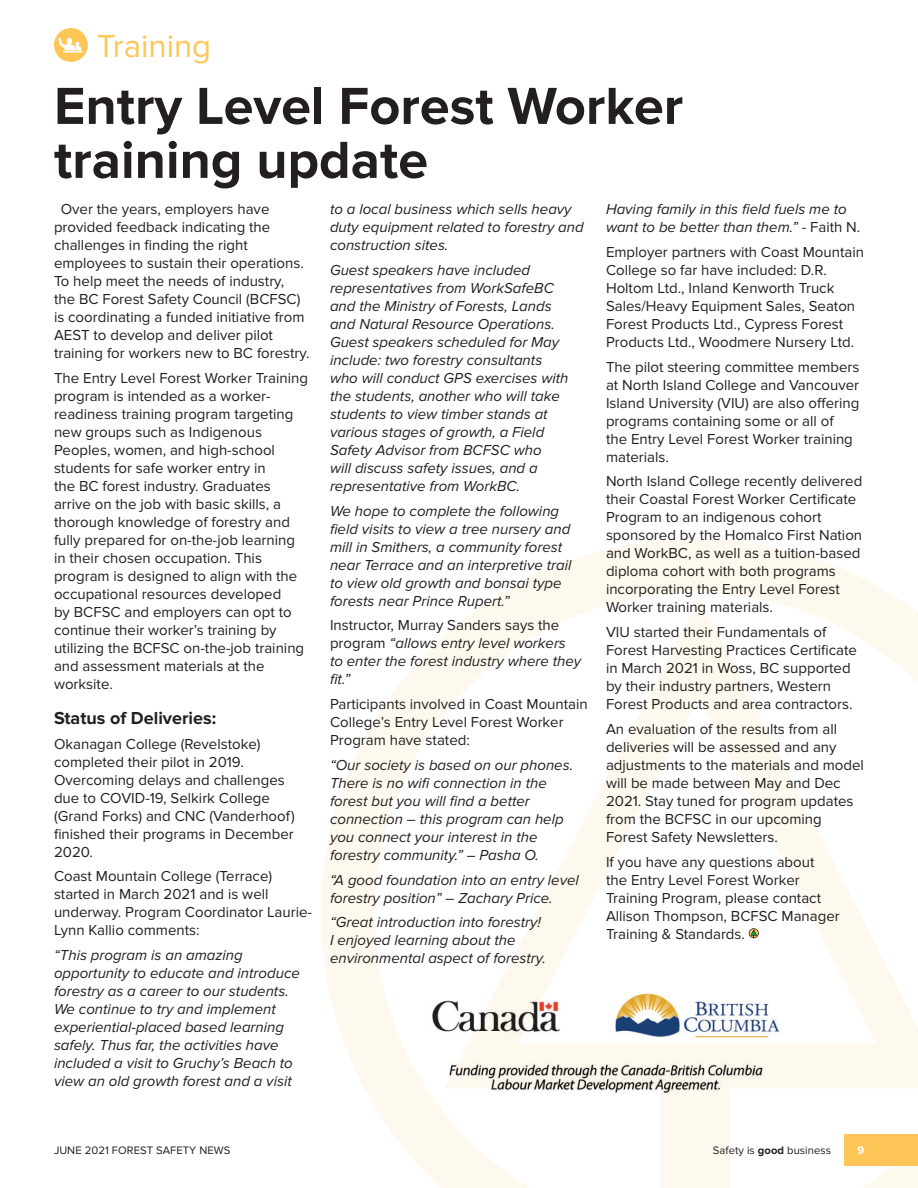
<style>
.page{position:relative;width:918px;height:1188px;background:#fff}
.page>*{position:absolute;margin:0;border:0;box-sizing:border-box;transform-origin:0 0}
.t1{font:700 54px/54px "Proxima Nova";color:#231f20}
.t2{font:33px "Proxima Nova";color:#fec657}
.t3{font:700 18px "Proxima Nova";color:#231f20}
.t4{font:15px/18px "Proxima Nova";color:#231f20}
.t5{font:italic 15px/18px "Proxima Nova";color:#231f20}
.t6{font:11.25px "Proxima Nova";letter-spacing:.005em;color:#231f20}
.t7{font:700 11.25px "Proxima Nova";color:#fff}
.s1{font-style:normal}
.s2{font-weight:700}
</style>
<div class="page">
<svg style="left:321px;top:539px;width:597px;height:649px"></svg>
<svg style="left:54px;top:28px;width:34px;height:34px"></svg>
<svg style="left:749px;top:928px;width:10px;height:10px"></svg>
<img style="left:406px;top:966px;width:400px;height:130px">
<div style="left:845px;top:1134px;width:73px;height:32px;background:#fec657"></div>
<h2 class="t2" style="left:97px;top:27px;width:116px">Training</h2>
<h1 class="t1" style="left:54px;top:80px;width:631px">Entry Level Forest Worker training update</h1>
<p class="t4" style="left:54px;top:200px;width:257px;text-indent:7px">Over the years, employers have provided feedback indicating the challenges in finding the right employees to sustain their operations.<br>To help meet the needs of industry,<br>the BC Forest Safety Council (BCFSC) is coordinating a funded initiative from AEST to develop and deliver pilot training for workers new to BC forestry.</p>
<p class="t4" style="left:54px;top:369px;width:255px">The Entry Level Forest Worker Training program is intended as a worker&shy;readiness training program targeting new groups such as Indigenous Peoples, women, and high-school students for safe worker entry in<br>the BC forest industry. Graduates arrive on the job with basic skills, a thorough knowledge of forestry and fully prepared for on-the-job learning in their chosen occupation. This program is designed to align with the occupational resources developed<br>by BCFSC and employers can opt to continue their worker’s training by utilizing the BCFSC on-the-job training and assessment materials at the worksite.</p>
<p class="t3" style="left:54px;top:708px;width:164px">Status of Deliveries:</p>
<p class="t4" style="left:54px;top:735px;width:242px">Okanagan College (Revelstoke) completed their pilot in 2019.<br>Overcoming delays and challenges due to COVID-19, Selkirk College (Grand Forks) and CNC (Vanderhoof) finished their programs in December<br>2020.</p>
<p class="t4" style="left:54px;top:868px;width:260px">Coast Mountain College (Terrace) started in March 2021 and is well underway. Program Coordinator Laurie-<br>Lynn Kallio comments:</p>
<p class="t5" style="left:54px;top:946px;width:247px">“This program is an amazing opportunity to educate and introduce forestry as a career to our students.<br>We continue to try and implement experiential-placed based learning safely. Thus far, the activities have included a visit to Gruchy’s Beach to view an old growth forest and a visit</p>
<p class="t5" style="left:606px;top:200px;width:256px">Having family in this field fuels me to want to be better than them.” <span class="s1">- Faith N.</span></p>
<p class="t4" style="left:606px;top:243px;width:259px">Employer partners with Coast Mountain College so far have included: D.R.<br>Holtom Ltd., Inland Kenworth Truck Sales/Heavy Equipment Sales, Seaton Forest Products Ltd., Cypress Forest Products Ltd., Woodmere Nursery Ltd.</p>
<p class="t4" style="left:606px;top:358px;width:255px">The pilot steering committee members at North Island College and Vancouver Island University (VIU) are also offering programs containing some or all of<br>the Entry Level Forest Worker training materials.</p>
<p class="t4" style="left:606px;top:473px;width:258px">North Island College recently delivered their Coastal Forest Worker Certificate Program to an indigenous cohort sponsored by the Homalco First Nation and WorkBC, as well as a tuition-based diploma cohort with both programs incorporating the Entry Level Forest Worker training materials.</p>
<p class="t4" style="left:606px;top:623px;width:253px">VIU started their Fundamentals of Forest Harvesting Practices Certificate in March 2021 in Woss, BC supported by their industry partners, Western Forest Products and area contractors.</p>
<p class="t4" style="left:606px;top:720px;width:259px">An evaluation of the results from all deliveries will be assessed and any adjustments to the materials and model will be made between May and Dec 2021. Stay tuned for program updates from the BCFSC in our upcoming Forest Safety Newsletters.</p>
<p class="t4" style="left:606px;top:853px;width:235px">If you have any questions about<br>the Entry Level Forest Worker<br>Training Program, please contact<br>Allison Thompson, BCFSC Manager<br>Training &amp; Standards.</p>
<p class="t5" style="left:330px;top:200px;width:255px">to a local business which sells heavy duty equipment related to forestry and construction sites.</p>
<p class="t5" style="left:330px;top:261px;width:240px">Guest speakers have included representatives from WorkSafeBC and the Ministry of Forests, Lands and Natural Resource Operations.<br>Guest speakers scheduled for May include: two forestry consultants who will conduct GPS exercises with the students, another who will take students to view timber stands at various stages of growth, a Field Safety Advisor from BCFSC who<br>will discuss safety issues, and a representative from WorkBC.</p>
<p class="t5" style="left:330px;top:502px;width:243px">We hope to complete the following field visits to view a tree nursery and mill in Smithers, a community forest near Terrace and an interpretive trail to view old growth and bonsai type forests near Prince Rupert.”</p>
<p class="t5" style="left:330px;top:617px;width:253px"><span class="s1">Instructor, Murray Sanders says the program</span> “allows entry level workers to enter the forest industry where they fit.”</p>
<p class="t4" style="left:330px;top:695px;width:259px">Participants involved in Coast Mountain<br>College’s Entry Level Forest Worker<br>Program have stated:</p>
<p class="t5" style="left:330px;top:756px;width:245px">“Our society is based on our phones.<br>There is no wifi connection in the forest but you will find a better connection – this program can help you connect your interest in the forestry community.” – Pasha O.</p>
<p class="t5" style="left:330px;top:871px;width:250px">“A good foundation into an entry level forestry position” – Zachary Price.</p>
<p class="t5" style="left:330px;top:914px;width:217px">“Great introduction into forestry!<br>I enjoyed learning about the environmental aspect of forestry.</p>
<p class="t6" style="left:54px;top:1144px;width:178px">JUNE 2021 FOREST SAFETY NEWS</p>
<p class="t6" style="left:713px;top:1144px;width:120px">Safety is <span class="s2">good</span> business</p>
<p class="t7" style="left:858px;top:1144px;width:8px">9</p>
</div>
